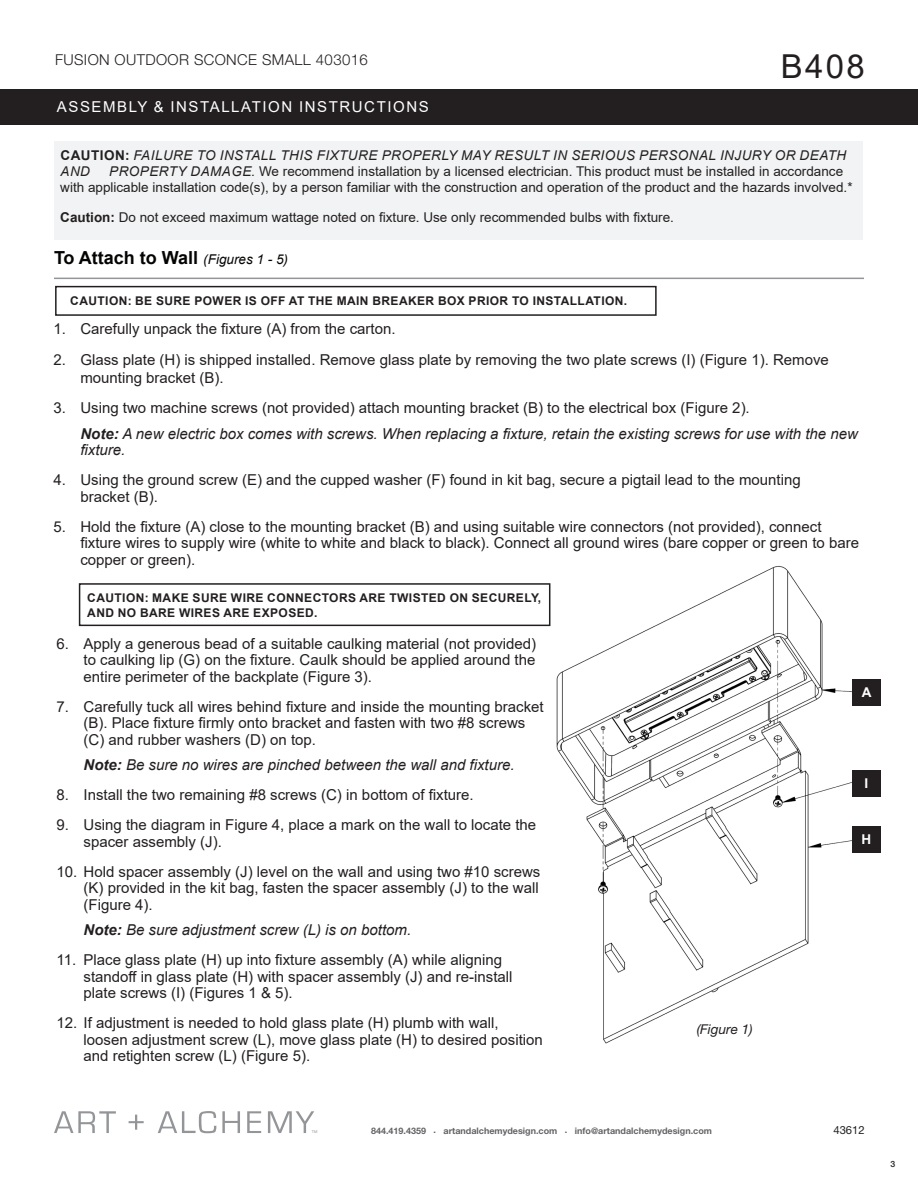
<style>
.page{position:relative;width:918px;height:1188px;background:#fff}
.page>*{position:absolute;margin:0;border:0;box-sizing:border-box;transform-origin:0 0}
.t1{font:33px "Arial";color:#231f20}
.Headers{font:700 18px "Arial";color:#040503}
.t2{font:15px/16.5px "Arial";color:#231f20}
.t3{font:italic 15px/25.5px "Arial";color:#231f20}
.t4{font:15px "Arial";letter-spacing:.105em;color:#fff}
.t5{font:300 15px "Helvetica Neue LT Std";letter-spacing:.025em;color:#231f20}
.slope_ceiling_line{font:13.5px/16.2px "Arial";color:#231f20}
.slope_ceiling_line-2{font:italic 13.5px/16.2px "Arial";letter-spacing:.035em;color:#231f20}
.slope_ceiling_line-3{font:italic 13.5px "Helvetica Neue LT Std";color:#231f20}
.slope_ceiling_line-4{font:700 13.5px "Arial";color:#fff}
.Headers-2{font:700 12px/15px "Arial";letter-spacing:.035em;color:#231f20}
.t6{font:11.25px "Helvetica Neue LT Std";color:#231f20}
.t7{font:700 9px "Helvetica Neue LT Std";color:#636366}
.t8{font:500 8.7px "Helvetica Neue LT Std";color:#231f20}
.t9{font:3.9px "Helvetica Neue";color:#939598}
.s1{font-weight:700;font-style:normal}
.s2{font-style:italic}
.s3{font-weight:700}
.s4{font-weight:400;font-style:italic;font-size:13.5px}
.s5{font-style:normal}
</style>
<div class="page">
<div style="left:0;top:89px;width:918px;height:35px;background:#231f20"></div>
<svg style="left:54px;top:1111px;width:62px;height:22px"></svg>
<svg style="left:129px;top:1115px;width:15px;height:15px"></svg>
<svg style="left:158px;top:1111px;width:58px;height:22px"></svg>
<svg style="left:222px;top:1111px;width:18px;height:22px"></svg>
<svg style="left:247px;top:1111px;width:14px;height:22px"></svg>
<svg style="left:268px;top:1111px;width:46px;height:22px"></svg>
<img style="left:549px;top:565px;width:303px;height:479px">
<div style="left:852px;top:826px;width:29px;height:26px;background:#231f20"></div>
<div style="left:852px;top:680px;width:29px;height:26px;background:#231f20"></div>
<div style="left:852px;top:770px;width:29px;height:26px;background:#231f20"></div>
<div style="left:55px;top:141px;width:808px;height:99px;background:#f2f3f4"></div>
<hr style="left:54px;top:278px;width:810px;height:1px;background:#939598">
<div style="left:55px;top:286px;width:602px;height:30px;border:2px solid #231f20"></div>
<div style="left:79px;top:583px;width:471px;height:43px;border:2px solid #231f20"></div>
<p class="t5" style="left:55px;top:50px;width:314px">FUSION OUTDOOR SCONCE SMALL 403016</p>
<p class="t4" style="left:57px;top:97px;width:373px">ASSEMBLY &amp; INSTALLATION INSTRUCTIONS</p>
<h1 class="t1" style="left:781px;top:44px;width:85px">B408</h1>
<p class="slope_ceiling_line-2" style="left:61px;top:147px;width:787px"><span class="s1">CAUTION:</span> FAILURE TO INSTALL THIS FIXTURE PROPERLY MAY RESULT IN SERIOUS PERSONAL INJURY OR DEATH<br>AND</p>
<p class="slope_ceiling_line" style="left:60px;top:163px;width:794px;text-indent:49px"><span class="s2">PROPERTY DAMAGE.</span> We recommend installation by a licensed electrician. This product must be installed in accordance with applicable installation code(s), by a person familiar with the construction and operation of the product and the hazards involved.*</p>
<p class="slope_ceiling_line" style="left:60px;top:209px;width:615px"><span class="s3">Caution:</span> Do not exceed maximum wattage noted on fixture. Use only recommended bulbs with fixture.</p>
<p class="Headers" style="left:54px;top:245px;width:236px">To Attach to Wall <span class="s4">(Figures 1 - 5)</span></p>
<p class="Headers-2" style="left:70px;top:294px;width:558px">CAUTION: BE SURE POWER IS OFF AT THE MAIN BREAKER BOX PRIOR TO INSTALLATION.</p>
<p class="t2" style="left:53px;top:320px;width:344px">1. Carefully unpack the fixture (A) from the carton.</p>
<p class="t2" style="left:80px;top:351px;width:750px;line-height:18px;text-indent:-27px">2. Glass plate (H) is shipped installed. Remove glass plate by removing the two plate screws (I) (Figure 1). Remove mounting bracket (B).</p>
<p class="t3" style="left:80px;top:395px;width:779px;text-indent:-27px"><span class="s5">3. Using two machine screws (not provided) attach mounting bracket (B) to the electrical box (Figure 2).<br></span><span class="s3">Note:</span> A new electric box comes with screws. When replacing a fixture, retain the existing screws for use with the new</p>
<p class="t3" style="left:80px;top:437px;width:47px">fixture.</p>
<p class="t2" style="left:80px;top:471px;width:722px;text-indent:-27px">4. Using the ground screw (E) and the cupped washer (F) found in kit bag, secure a pigtail lead to the mounting bracket (B).</p>
<p class="t2" style="left:80px;top:518px;width:780px;text-indent:-27px">5. Hold the fixture (A) close to the mounting bracket (B) and using suitable wire connectors (not provided), connect fixture wires to supply wire (white to white and black to black). Connect all ground wires (bare copper or green to bare copper or green).</p>
<p class="Headers-2" style="left:87px;top:590px;width:455px">CAUTION: MAKE SURE WIRE CONNECTORS ARE TWISTED ON SECURELY,<br>AND NO BARE WIRES ARE EXPOSED.</p>
<p class="t2" style="left:84px;top:635px;width:454px;text-align:justify;text-indent:-27px">6. Apply a generous bead of a suitable caulking material (not provided) to caulking lip (G) on the fixture. Caulk should be applied around the entire perimeter of the backplate (Figure 3).</p>
<p class="t2" style="left:84px;top:698px;width:462px;text-indent:-27px">7. Carefully tuck all wires behind fixture and inside the mounting bracket (B). Place fixture firmly onto bracket and fasten with two #8 screws (C) and rubber washers (D) on top.</p>
<p class="t3" style="left:84px;top:752px;width:433px"><span class="s3">Note:</span> Be sure no wires are pinched between the wall and fixture.</p>
<p class="t2" style="left:57px;top:787px;width:419px">8. Install the two remaining #8 screws (C) in bottom of fixture.</p>
<p class="t2" style="left:84px;top:817px;width:454px;text-indent:-27px">9. Using the diagram in Figure 4, place a mark on the wall to locate the spacer assembly (J).</p>
<p class="t2" style="left:84px;top:863px;width:458px;text-align:justify;text-indent:-27px">10. Hold spacer assembly (J) level on the wall and using two #10 screws (K) provided in the kit bag, fasten the spacer assembly (J) to the wall (Figure 4).</p>
<p class="t3" style="left:84px;top:917px;width:329px"><span class="s3">Note:</span> Be sure adjustment screw (L) is on bottom.</p>
<p class="t2" style="left:84px;top:952px;width:430px;text-indent:-27px">11. Place glass plate (H) up into fixture assembly (A) while aligning standoff in glass plate (H) with spacer assembly (J) and re-install plate screws (I) (Figures 1 &amp; 5).</p>
<p class="t2" style="left:84px;top:1015px;width:461px;text-indent:-27px">12. If adjustment is needed to hold glass plate (H) plumb with wall, loosen adjustment screw (L), move glass plate (H) to desired position and retighten screw (L) (Figure 5).</p>
<p class="slope_ceiling_line-4" style="left:862px;top:683px;width:11px">A</p>
<p class="slope_ceiling_line-4" style="left:865px;top:773px;width:5px">I</p>
<p class="slope_ceiling_line-4" style="left:862px;top:829px;width:11px">H</p>
<p class="slope_ceiling_line-3" style="left:697px;top:1022px;width:58px">(Figure 1)</p>
<p class="t9" style="left:312px;top:1129px;width:7px">TM</p>
<p class="t7" style="left:371px;top:1126px;width:343px">844.419.4359 . artandalchemydesign.com . info@artandalchemydesign.com</p>
<p class="t6" style="left:833px;top:1123px;width:33px">43612</p>
<p class="t8" style="left:890px;top:1159px;width:6px">3</p>
</div>
